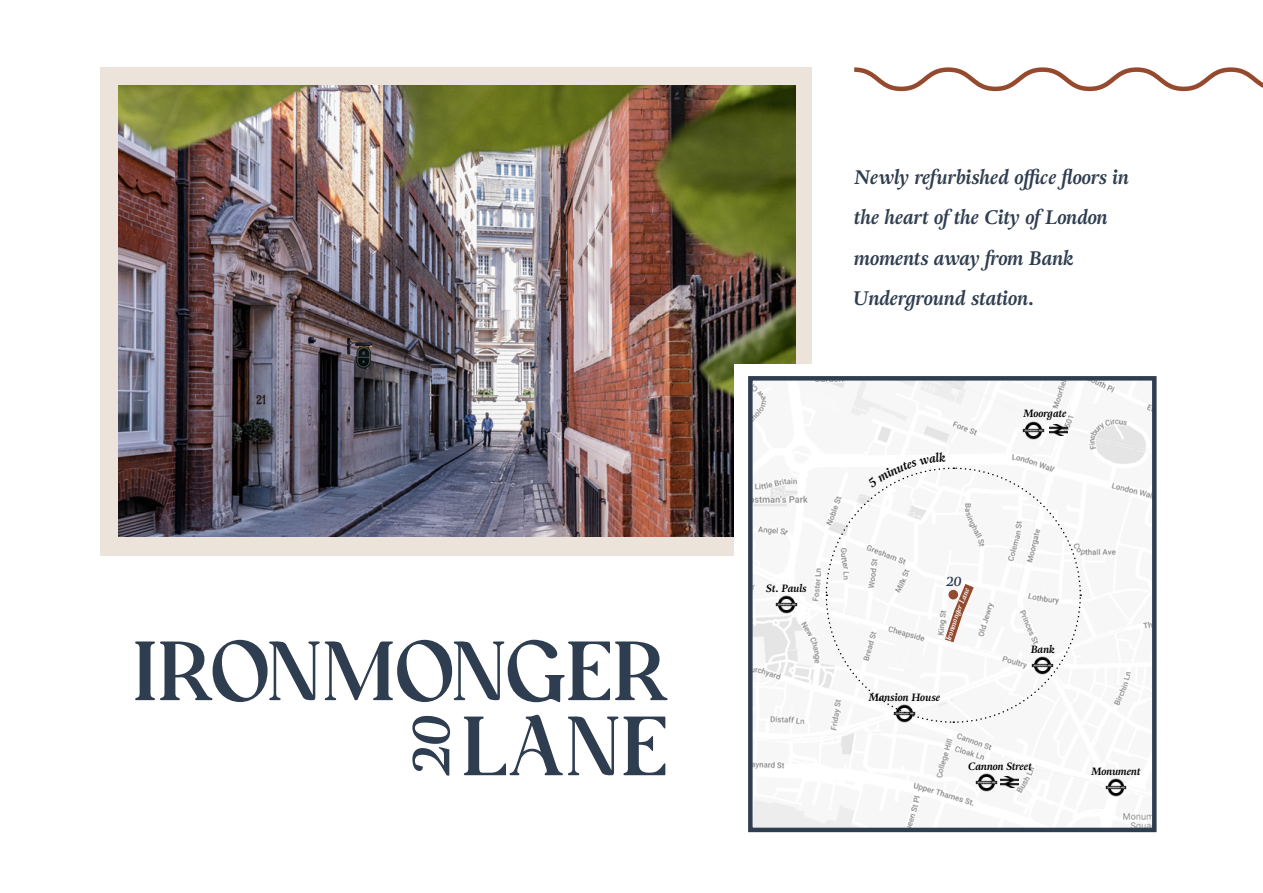
<style>
.page{position:relative;width:1263px;height:893px;background:#fff}
.page>*{position:absolute;margin:0;border:0;box-sizing:border-box;transform-origin:0 0}
.t1{font:83.7px "North Chancefree";letter-spacing:-.02em;color:#2e3d4f}
.t2{font:italic 700 51.6px "Adriane Text";color:#2e3d4f}
.t3{font:italic 700 19.5px/40.5px "Adriane Text";color:#2e3d4f}
.t4{font:italic 700 13.05px "Adriane Text";color:#2e3d4f}
.t5{font:italic 700 10.5px "Adriane Text";color:#000}
.t6{font:italic 700 7.5px "Adriane Text";color:#fff}
</style>
<div class="page">
<svg style="left:854px;top:67px;width:409px;height:25px"></svg>
<div style="left:101px;top:67px;width:711px;height:489px;background:#ece4db"></div>
<img style="left:119px;top:85px;width:677px;height:451px">
<div style="left:735px;top:365px;width:431px;height:479px;background:#fff"></div>
<img style="left:753px;top:381px;width:398px;height:446px">
<div style="left:748px;top:376px;width:408px;height:456px;border:4px solid #2e3d4f"></div>
<img style="left:1105px;top:779px;width:22px;height:18px">
<img style="left:776px;top:595px;width:21px;height:18px">
<img style="left:1022px;top:421px;width:22px;height:18px">
<img style="left:975px;top:773px;width:22px;height:18px">
<img style="left:1000px;top:777px;width:18px;height:11px">
<img style="left:1050px;top:425px;width:17px;height:11px">
<svg style="left:825px;top:452px;width:257px;height:272px"></svg>
<h1 class="t1" style="left:132px;top:636px;width:539px">IRONMONGER</h1>
<h2 class="t2" style="left:395px;top:777px;width:64px;rotate:-90deg">20</h2>
<h1 class="t1" style="left:460px;top:711px;width:210px">LANE</h1>
<p class="t3" style="left:854px;top:157px;width:276px">Newly refurbished office floors in the heart of the City of London moments away from Bank<br>Underground station.</p>
<p class="t5" style="left:1023px;top:406px;width:45px">Moorgate</p>
<p class="t5" style="left:766px;top:581px;width:42px">St. Pauls</p>
<p class="t4" style="left:946px;top:572px;width:17px">20</p>
<p class="t6" style="left:951px;top:612px;width:30px;rotate:-67deg">ger Lane</p>
<p class="t6" style="left:943px;top:639px;width:29px;rotate:-72deg">Ironmon</p>
<p class="t5" style="left:868px;top:690px;width:73px">Mansion House</p>
<p class="t5" style="left:1031px;top:642px;width:26px">Bank</p>
<p class="t5" style="left:968px;top:759px;width:65px">Cannon Street</p>
<p class="t5" style="left:1091px;top:764px;width:51px">Monument</p>
</div>
